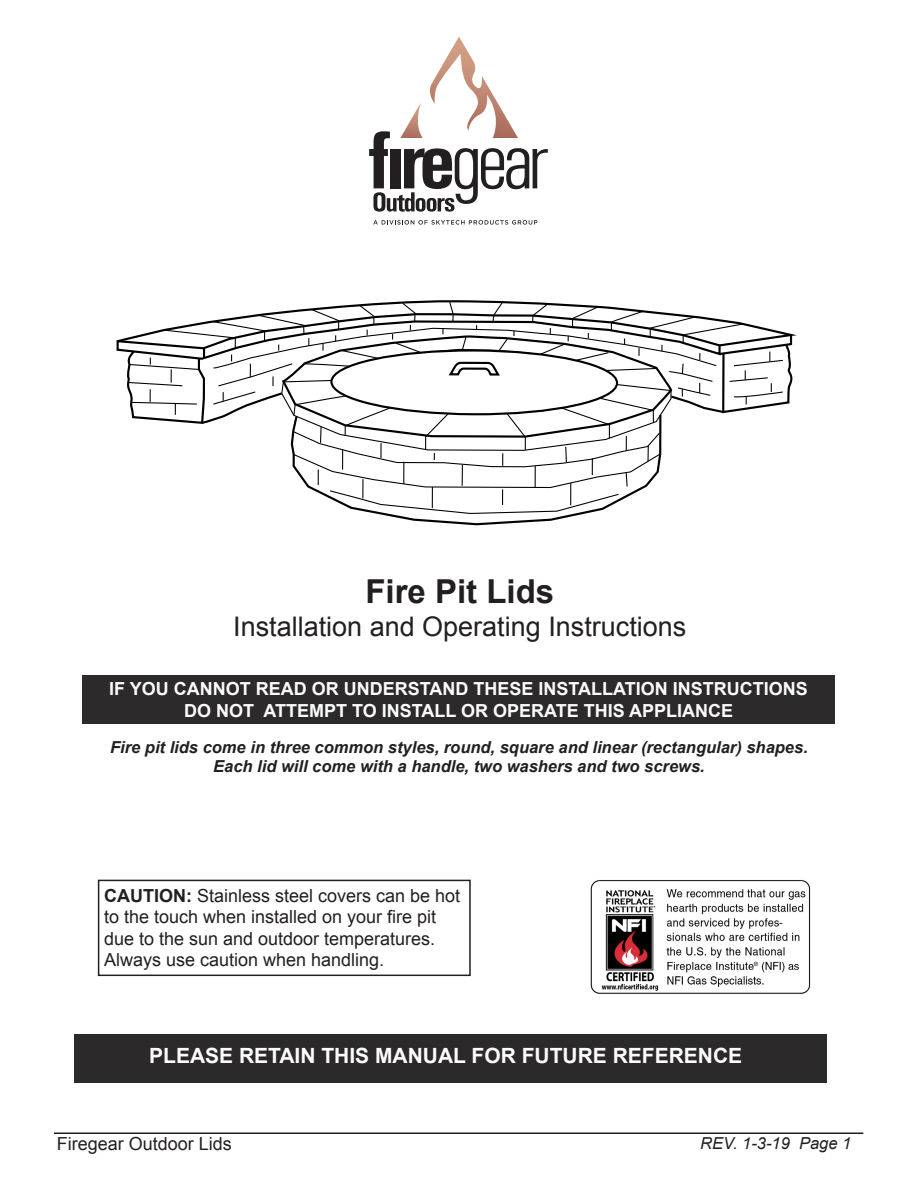
<style>
.page{position:relative;width:918px;height:1188px;background:#fff}
.page>*{position:absolute;margin:0;border:0;box-sizing:border-box;transform-origin:0 0}
.t1{font:700 33px "Arial";color:#231f20}
.t2{font:27px "Arial";color:#231f20}
.t3{font:700 21px "Arial";color:#fcfcfc}
.t4{font:18px/21.6px "Arial";color:#231f20}
.t5{font:700 18px "Arial";color:#fcfcfc}
.t6{font:italic 700 16.5px "Arial";color:#231f20}
.t7{font:italic 16.5px "Arial";color:#231f20}
.s1{font-weight:700}
</style>
<div class="page">
<svg style="left:369px;top:37px;width:179px;height:175px"></svg>
<svg style="left:373px;top:220px;width:164px;height:5px"></svg>
<div style="left:82px;top:675px;width:753px;height:48px;background:#2c2a2b"></div>
<svg style="left:116px;top:300px;width:681px;height:226px"></svg>
<hr style="left:54px;top:1132px;width:809px;height:2px;background:#231f20">
<div style="left:98px;top:880px;width:373px;height:96px;border:2px solid #231f20"></div>
<img style="left:590px;top:880px;width:221px;height:114px">
<div style="left:74px;top:1035px;width:752px;height:48px;background:#2b292a"></div>
<p class="t1" style="left:365px;top:570px;width:190px">Fire Pit Lids</p>
<p class="t2" style="left:233px;top:609px;width:455px">Installation and Operating Instructions</p>
<p class="t5" style="left:109px;top:677px;width:700px">IF YOU CANNOT READ OR UNDERSTAND THESE INSTALLATION INSTRUCTIONS</p>
<p class="t5" style="left:184px;top:698px;width:551px">DO NOT ATTEMPT TO INSTALL OR OPERATE THIS APPLIANCE</p>
<p class="t6" style="left:110px;top:736px;width:699px">Fire pit lids come in three common styles, round, square and linear (rectangular) shapes.</p>
<p class="t6" style="left:213px;top:756px;width:493px">Each lid will come with a handle, two washers and two screws.</p>
<p class="t4" style="left:104px;top:885px;width:358px"><span class="s1">CAUTION:</span> Stainless steel covers can be hot to the touch when installed on your fire pit due to the sun and outdoor temperatures.<br>Always use caution when handling.</p>
<p class="t3" style="left:149px;top:1041px;width:595px">PLEASE RETAIN THIS MANUAL FOR FUTURE REFERENCE</p>
<p class="t4" style="left:57px;top:1133px;width:177px">Firegear Outdoor Lids</p>
<p class="t7" style="left:700px;top:1133px;width:153px">REV. 1-3-19 Page 1</p>
</div>
